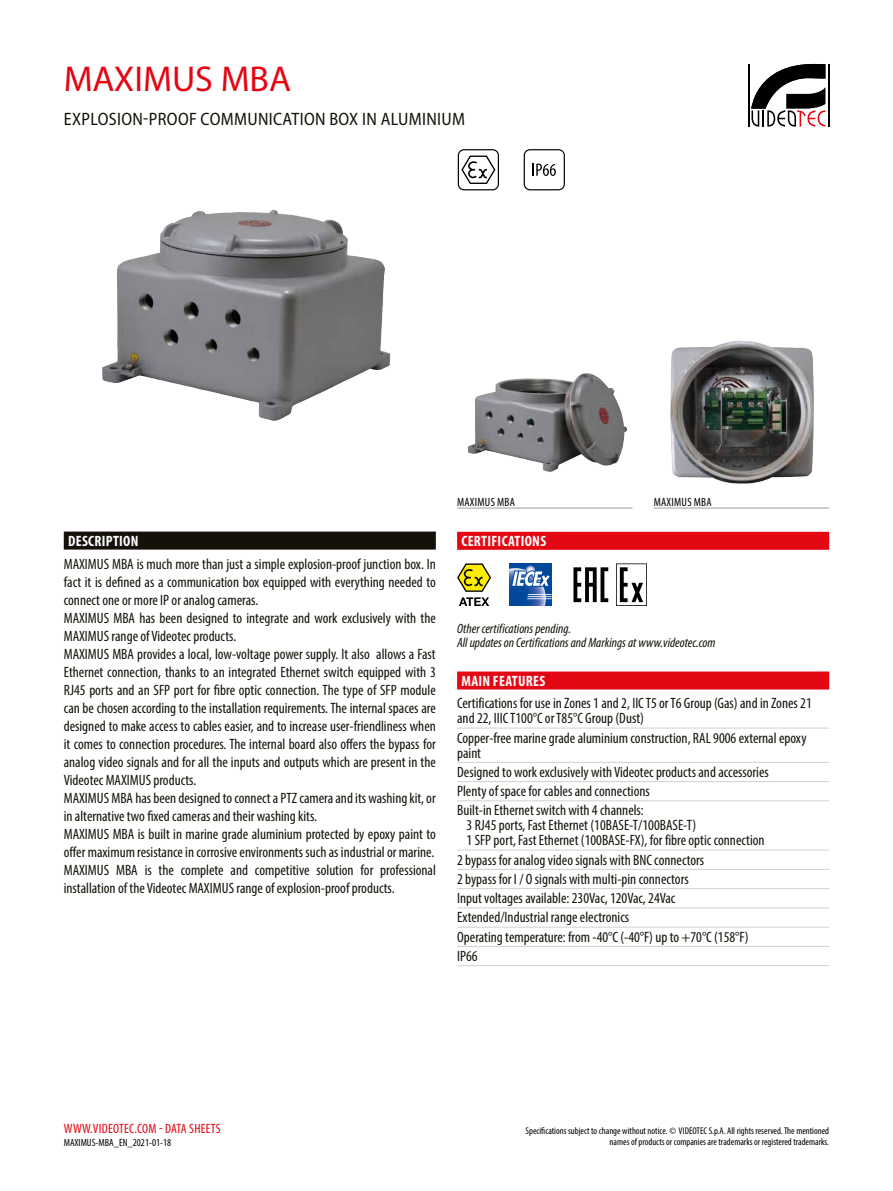
<style>
.page{position:relative;width:893px;height:1191px;background:#fff}
.page>*{position:absolute;margin:0;border:0;box-sizing:border-box;transform-origin:0 0}
.t1{font:36px "Myriad Pro";color:#e30613}
.t2{font:semi-condensed 18px "Myriad Pro";letter-spacing:.02em;color:#131108}
.t3{font:condensed 15px/18px "Myriad Pro";color:#131108}
.t4{font:700 condensed 15px "Myriad Pro";letter-spacing:.02em;color:#fdfdfd}
.t5{font:italic condensed 13.5px/13.5px "Myriad Pro";color:#131108}
.t6{font:condensed 13.5px "Myriad Pro";letter-spacing:.02em;color:#e30613}
.t7{font:condensed 12px "Myriad Pro";letter-spacing:.02em;color:#000}
.t8{font:condensed 10.5px "Myriad Pro";color:#000}
.t9{font:condensed 9.75px/11.7px "Myriad Pro";color:#000;text-align:right}
</style>
<div class="page">
<hr style="left:748px;top:64px;width:2px;height:63px;background:#000">
<hr style="left:828px;top:64px;width:1px;height:63px;background:#000">
<svg style="left:751px;top:64px;width:74px;height:63px"></svg>
<img style="left:102px;top:210px;width:288px;height:211px">
<svg style="left:458px;top:149px;width:41px;height:41px"></svg>
<svg style="left:524px;top:149px;width:41px;height:41px"></svg>
<img style="left:468px;top:373px;width:159px;height:99px">
<hr style="left:457px;top:507px;width:175px;height:1px;background:#9d9d9c">
<img style="left:670px;top:341px;width:144px;height:143px">
<hr style="left:654px;top:507px;width:175px;height:1px;background:#9d9d9c">
<div style="left:64px;top:531px;width:372px;height:18px;background:#131108"></div>
<div style="left:457px;top:532px;width:372px;height:18px;background:#e30613"></div>
<div style="left:457px;top:671px;width:372px;height:18px;background:#e30613"></div>
<hr style="left:457px;top:727px;width:372px;height:1px;background:#d0d0d0">
<hr style="left:457px;top:762px;width:372px;height:1px;background:#d0d0d0">
<hr style="left:457px;top:781px;width:372px;height:1px;background:#d0d0d0">
<hr style="left:457px;top:800px;width:372px;height:1px;background:#d0d0d0">
<hr style="left:457px;top:849px;width:372px;height:1px;background:#d0d0d0">
<hr style="left:457px;top:869px;width:372px;height:1px;background:#d0d0d0">
<hr style="left:457px;top:888px;width:372px;height:1px;background:#d0d0d0">
<hr style="left:457px;top:907px;width:372px;height:1px;background:#d0d0d0">
<hr style="left:457px;top:926px;width:372px;height:1px;background:#d0d0d0">
<hr style="left:457px;top:946px;width:372px;height:1px;background:#d0d0d0">
<hr style="left:457px;top:965px;width:372px;height:1px;background:#d0d0d0">
<svg style="left:457px;top:563px;width:34px;height:43px"></svg>
<div style="left:509px;top:563px;width:43px;height:43px;background:#00489a"></div>
<svg style="left:509px;top:565px;width:43px;height:41px"></svg>
<svg style="left:616px;top:563px;width:31px;height:43px"></svg>
<svg style="left:573px;top:567px;width:35px;height:35px"></svg>
<h1 class="t1" style="left:64px;top:57px;width:229px">MAXIMUS MBA</h1>
<p class="t2" style="left:64px;top:109px;width:403px">EXPLOSION-PROOF COMMUNICATION BOX IN ALUMINIUM</p>
<p class="t4" style="left:68px;top:531px;width:72px">DESCRIPTION</p>
<p class="t3" style="left:64px;top:555px;width:374px">MAXIMUS MBA is much more than just a simple explosion-proof junction box. In fact it is defined as a communication box equipped with everything needed to connect one or more IP or analog cameras.<br>MAXIMUS MBA has been designed to integrate and work exclusively with the MAXIMUS range of Videotec products.<br>MAXIMUS MBA provides a local, low-voltage power supply. It also allows a Fast Ethernet connection, thanks to an integrated Ethernet switch equipped with 3<br>RJ45 ports and an SFP port for fibre optic connection. The type of SFP module can be chosen according to the installation requirements. The internal spaces are designed to make access to cables easier, and to increase user-friendliness when it comes to connection procedures. The internal board also offers the bypass for analog video signals and for all the inputs and outputs which are present in the Videotec MAXIMUS products.<br>MAXIMUS MBA has been designed to connect a PTZ camera and its washing kit, or in alternative two fixed cameras and their washing kits.<br>MAXIMUS MBA is built in marine grade aluminium protected by epoxy paint to offer maximum resistance in corrosive environments such as industrial or marine.<br>MAXIMUS MBA is the complete and competitive solution for professional installation of the Videotec MAXIMUS range of explosion-proof products.</p>
<p class="t7" style="left:457px;top:494px;width:59px">MAXIMUS MBA</p>
<p class="t7" style="left:654px;top:494px;width:59px">MAXIMUS MBA</p>
<p class="t4" style="left:461px;top:531px;width:86px">CERTIFICATIONS</p>
<p class="t5" style="left:457px;top:621px;width:260px">Other certifications pending.<br>All updates on Certifications and Markings at www.videotec.com</p>
<p class="t4" style="left:461px;top:671px;width:85px">MAIN FEATURES</p>
<p class="t3" style="left:457px;top:696px;width:356px;line-height:15px">Certifications for use in Zones 1 and 2, IIC T5 or T6 Group (Gas) and in Zones 21 and 22, IIIC T100°C or T85°C Group (Dust)</p>
<p class="t3" style="left:457px;top:730px;width:351px;line-height:15px">Copper-free marine grade aluminium construction, RAL 9006 external epoxy paint</p>
<p class="t3" style="left:457px;top:762px;width:313px;line-height:19.2px">Designed to work exclusively with Videotec products and accessories<br>Plenty of space for cables and connections<br>Built-in Ethernet switch with 4 channels:</p>
<p class="t3" style="left:467px;top:818px;width:300px;line-height:15px">3 RJ45 ports, Fast Ethernet (10BASE-T/100BASE-T)<br>1 SFP port, Fast Ethernet (100BASE-FX), for fibre optic connection</p>
<p class="t3" style="left:457px;top:850px;width:293px;line-height:19.2px">2 bypass for analog video signals with BNC connectors<br>2 bypass for I / O signals with multi-pin connectors<br>Input voltages available: 230Vac, 120Vac, 24Vac Extended/Industrial range electronics<br>Operating temperature: from -40°C (-40°F) up to +70°C (158°F)<br>IP66</p>
<p class="t6" style="left:64px;top:1120px;width:158px">WWW.VIDEOTEC.COM - DATA SHEETS</p>
<p class="t8" style="left:64px;top:1135px;width:109px">MAXIMUS-MBA_EN_2021-01-18</p>
<p class="t9" style="left:526px;top:1124px;width:305px">Specifications subject to change without notice. © VIDEOTEC S.p.A. All rights reserved. The mentioned names of products or companies are trademarks or registered trademarks.</p>
</div>
